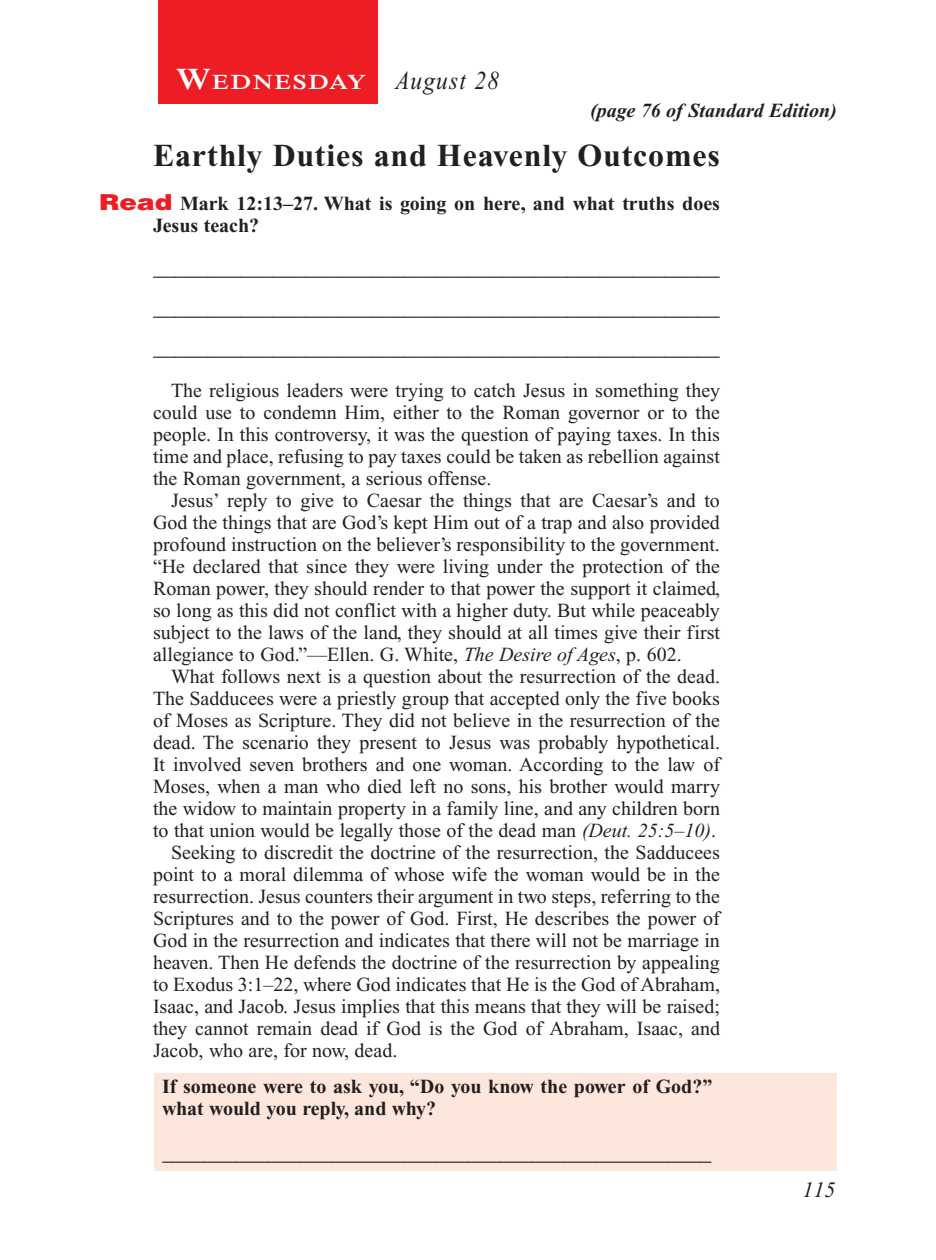
<style>
.page{position:relative;width:936px;height:1260px;background:#fff}
.page>*{position:absolute;margin:0;border:0;box-sizing:border-box;transform-origin:0 0}
.Head{font:700 32px "Times New Roman PS Std";letter-spacing:.025em;color:#231f20}
.Lesson_Dates{font:italic 26px "Times New Roman PS Std";letter-spacing:.05em;color:#231f20;scale:.9 1}
.Blank_Lines{font:22px "Times New Roman PS Std";color:#231f20}
.Blank_Lines_In_Scree{font:22px "Times New Roman PS Std";color:#231f20;scale:.96 1}
.PageNumbers{font:italic 22px "Times New Roman PS Std";color:#231f20}
.Daily_Header{font:600 21px "Times NRMT Std";letter-spacing:.07em;color:#fff;scale:1.1 1}
.Body{font:20px/22px "Times New Roman PS Std";color:#231f20;text-align:justify}
.x-screened_box-text{font:700 20px/22px "Times New Roman PS Std";color:#231f20}
.Question_NO_SB{font:700 20px/22px "Times New Roman PS Std";color:#231f20}
.Page_from_SE{font:italic 700 20px "Times New Roman PS Std";color:#231f20}
.s1{font-size:30px}
.s2{font-family:"Helvetica LT Std";font-weight:900;font-size:22px;color:#ee1d23}
.s3{font-style:italic}
</style>
<div class="page">
<div style="left:158px;top:0;width:220px;height:103px;background:#ee1d23"></div>
<div style="left:155px;top:1073px;width:682px;height:98px;background:#fde7dc"></div>
<p class="Daily_Header" style="left:176px;top:70px;width:175px"><span class="s1">W</span>EDNESDAY</p>
<p class="Lesson_Dates" style="left:396px;top:66px;width:117px">August 28</p>
<p class="Page_from_SE" style="left:590px;top:100px;width:248px">(page 76 of Standard Edition)</p>
<p class="Head" style="left:153px;top:138px;width:568px">Earthly Duties and Heavenly Outcomes</p>
<p class="Question_NO_SB" style="left:153px;top:193px;width:569px;text-indent:-54px"><span class="s2">Read</span> Mark 12:13–27. What is going on here, and what truths does<br>Jesus teach?</p>
<p class="Blank_Lines" style="left:153px;top:256px;width:568px">____________________________________________________</p>
<p class="Blank_Lines" style="left:153px;top:296px;width:568px">____________________________________________________</p>
<p class="Blank_Lines" style="left:153px;top:336px;width:568px">____________________________________________________</p>
<p class="Body" style="left:153px;top:380px;width:569px;text-indent:18px">The religious leaders were trying to catch Jesus in something they could use to condemn Him, either to the Roman governor or to the people. In this controversy, it was the question of paying taxes. In this time and place, refusing to pay taxes could be taken as rebellion against the Roman government, a serious offense.</p>
<p class="Body" style="left:153px;top:490px;width:569px;text-indent:18px">Jesus’ reply to give to Caesar the things that are Caesar’s and to God the things that are God’s kept Him out of a trap and also provided profound instruction on the believer’s responsibility to the government. “He declared that since they were living under the protection of the Roman power, they should render to that power the support it claimed, so long as this did not conflict with a higher duty. But while peaceably subject to the laws of the land, they should at all times give their first allegiance to God.”—Ellen. G. White, <span class="s3">The Desire of Ages</span>, p. 602.</p>
<p class="Body" style="left:153px;top:666px;width:569px;text-indent:18px">What follows next is a question about the resurrection of the dead.<br>The Sadducees were a priestly group that accepted only the five books of Moses as Scripture. They did not believe in the resurrection of the dead. The scenario they present to Jesus was probably hypothetical.<br>It involved seven brothers and one woman. According to the law of Moses, when a man who died left no sons, his brother would marry the widow to maintain property in a family line, and any children born to that union would be legally those of the dead man <span class="s3">(Deut. 25:5–10)</span>.</p>
<p class="Body" style="left:153px;top:842px;width:569px;text-indent:18px">Seeking to discredit the doctrine of the resurrection, the Sadducees point to a moral dilemma of whose wife the woman would be in the resurrection. Jesus counters their argument in two steps, referring to the Scriptures and to the power of God. First, He describes the power of God in the resurrection and indicates that there will not be marriage in heaven. Then He defends the doctrine of the resurrection by appealing to Exodus 3:1–22, where God indicates that He is the God of Abraham, Isaac, and Jacob. Jesus implies that this means that they will be raised; they cannot remain dead if God is the God of Abraham, Isaac, and Jacob, who are, for now, dead.</p>
<p class="x-screened_box-text" style="left:162px;top:1076px;width:552px">If someone were to ask you, “Do you know the power of God?” what would you reply, and why?</p>
<p class="Blank_Lines_In_Scree" style="left:162px;top:1141px;width:574px">____________________________________________________</p>
<p class="PageNumbers" style="left:802px;top:1178px;width:34px">115</p>
</div>
